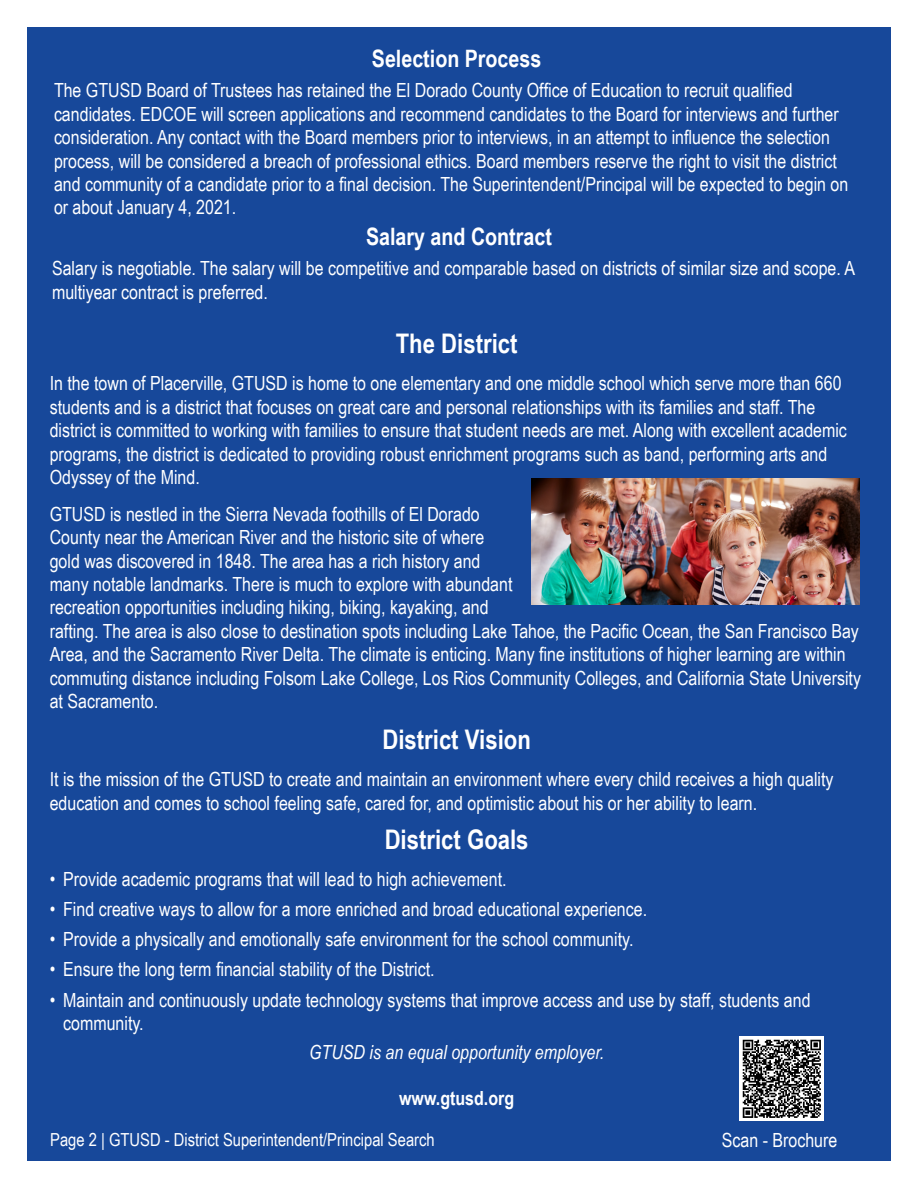
<style>
.page{position:relative;width:918px;height:1188px;background:#fff}
.page>*{position:absolute;margin:0;border:0;box-sizing:border-box;transform-origin:0 0}
.Heading{font:700 27px "Arial Narrow";color:#fff}
.Headings_inside{font:700 24px "Arial Narrow";color:#fff}
.Bullets_inside{font:19.5px/23.4px "Arial Narrow";color:#fff}
.t1{font:italic 19.5px "Arial Narrow";color:#fff}
.t2{font:700 19.5px "Arial Narrow";color:#fff}
.Page_footer{font:18px "Arial Narrow";color:#fff}
</style>
<div class="page">
<div style="left:27px;top:27px;width:864px;height:1134px;background:#17489a"></div>
<img style="left:531px;top:479px;width:328px;height:125px">
<img style="left:739px;top:1037px;width:85px;height:84px">
<p class="Headings_inside" style="left:372px;top:41px;width:171px">Selection Process</p>
<p class="Bullets_inside" style="left:54px;top:78px;width:796px">The GTUSD Board of Trustees has retained the El Dorado County Office of Education to recruit qualified candidates. EDCOE will screen applications and recommend candidates to the Board for interviews and further consideration. Any contact with the Board members prior to interviews, in an attempt to influence the selection process, will be considered a breach of professional ethics. Board members reserve the right to visit the district and community of a candidate prior to a final decision. The Superintendent/Principal will be expected to begin on or about January 4, 2021.</p>
<p class="Headings_inside" style="left:366px;top:218px;width:187px">Salary and Contract</p>
<p class="Bullets_inside" style="left:52px;top:256px;width:805px">Salary is negotiable. The salary will be competitive and comparable based on districts of similar size and scope. A multiyear contract is preferred.</p>
<p class="Heading" style="left:396px;top:323px;width:123px">The District</p>
<p class="Bullets_inside" style="left:50px;top:371px;width:799px">In the town of Placerville, GTUSD is home to one elementary and one middle school which serve more than 660 students and is a district that focuses on great care and personal relationships with its families and staff. The district is committed to working with families to ensure that student needs are met. Along with excellent academic programs, the district is dedicated to providing robust enrichment programs such as band, performing arts and Odyssey of the Mind.</p>
<p class="Bullets_inside" style="left:50px;top:502px;width:813px">GTUSD is nestled in the Sierra Nevada foothills of El Dorado<br>County near the American River and the historic site of where<br>gold was discovered in 1848. The area has a rich history and<br>many notable landmarks. There is much to explore with abundant<br>recreation opportunities including hiking, biking, kayaking, and<br>rafting. The area is also close to destination spots including Lake Tahoe, the Pacific Ocean, the San Francisco Bay Area, and the Sacramento River Delta. The climate is enticing. Many fine institutions of higher learning are within commuting distance including Folsom Lake College, Los Rios Community Colleges, and California State University at Sacramento.</p>
<p class="Heading" style="left:382px;top:719px;width:150px">District Vision</p>
<p class="Bullets_inside" style="left:50px;top:767px;width:785px">It is the mission of the GTUSD to create and maintain an environment where every child receives a high quality education and comes to school feeling safe, cared for, and optimistic about his or her ability to learn.</p>
<p class="Heading" style="left:385px;top:819px;width:145px">District Goals</p>
<p class="Bullets_inside" style="left:50px;top:867px;width:458px">• Provide academic programs that will lead to high achievement.</p>
<p class="Bullets_inside" style="left:50px;top:897px;width:599px">• Find creative ways to allow for a more enriched and broad educational experience.</p>
<p class="Bullets_inside" style="left:50px;top:927px;width:585px">• Provide a physically and emotionally safe environment for the school community.</p>
<p class="Bullets_inside" style="left:50px;top:957px;width:386px">• Ensure the long term financial stability of the District.</p>
<p class="Bullets_inside" style="left:63px;top:987px;width:749px;text-indent:-14px">• Maintain and continuously update technology systems that improve access and use by staff, students and community.</p>
<p class="t1" style="left:309px;top:1038px;width:296px">GTUSD is an equal opportunity employer.</p>
<p class="t2" style="left:399px;top:1084px;width:116px">www.gtusd.org</p>
<p class="Bullets_inside" style="left:722px;top:1128px;width:117px">Scan - Brochure</p>
<p class="Page_footer" style="left:50px;top:1126px;width:386px">Page 2 | GTUSD - District Superintendent/Principal Search</p>
</div>
